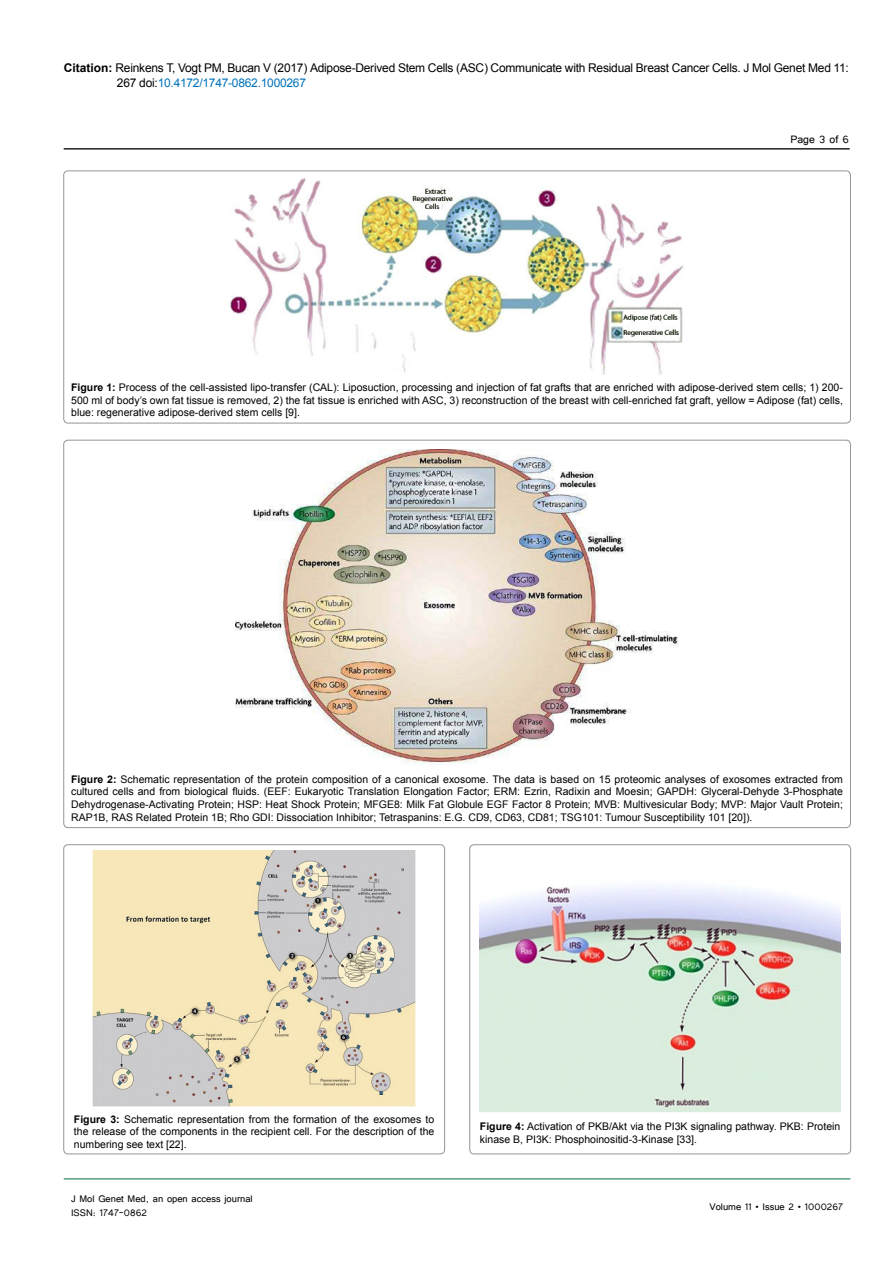
<style>
.page{position:relative;width:893px;height:1263px;background:#fff}
.page>*{position:absolute;margin:0;border:0;box-sizing:border-box;transform-origin:0 0}
.t1{font:13.5px "Tunga";color:#000}
.t2{font:12px/14.4px "Arial";letter-spacing:-.02em;color:#000}
.t3{font:12px/14.4px "Tunga";color:#000}
.t4{font:10.5px/12.6px "Arial";color:#000;text-align:justify}
.s1{font-weight:700}
.s2{color:#0072bc}
</style>
<div class="page">
<hr style="left:64px;top:148px;width:786px;height:2px;background:#221f20">
<hr style="left:64px;top:1179px;width:786px;height:1px;background:#006f3b">
<div style="left:64px;top:171px;width:786px;height:252px;border:1px solid #939598;border-radius:4px"></div>
<img style="left:230px;top:178px;width:454px;height:197px">
<img style="left:235px;top:449px;width:444px;height:315px">
<div style="left:64px;top:845px;width:381px;height:309px;border:1px solid #939598;border-radius:4px"></div>
<img style="left:93px;top:851px;width:323px;height:255px">
<div style="left:470px;top:845px;width:381px;height:309px;border:1px solid #939598;border-radius:4px"></div>
<img style="left:480px;top:885px;width:360px;height:227px">
<p class="t2" style="left:117px;top:61px;width:733px;text-indent:-53px"><span class="s1">Citation:</span> Reinkens T, Vogt PM, Bucan V (2017) Adipose-Derived Stem Cells (ASC) Communicate with Residual Breast Cancer Cells. J Mol Genet Med 11:<br>267 doi:<span class="s2">10.4172/1747-0862.1000267</span></p>
<p class="t1" style="left:790px;top:131px;width:60px">Page 3 of 6</p>
<p class="t4" style="left:71px;top:381px;width:773px"><span class="s1">Figure 1:</span> Process of the cell-assisted lipo-transfer (CAL): Liposuction, processing and injection of fat grafts that are enriched with adipose-derived stem cells; 1) 200- 500 ml of body’s own fat tissue is removed, 2) the fat tissue is enriched with ASC, 3) reconstruction of the breast with cell-enriched fat graft, yellow = Adipose (fat) cells, blue: regenerative adipose-derived stem cells [9].</p>
<p class="t4" style="left:71px;top:773px;width:773px"><span class="s1">Figure 2:</span> Schematic representation of the protein composition of a canonical exosome. The data is based on 15 proteomic analyses of exosomes extracted from cultured cells and from biological fluids. (EEF: Eukaryotic Translation Elongation Factor; ERM: Ezrin, Radixin and Moesin; GAPDH: Glyceral-Dehyde 3-Phosphate Dehydrogenase-Activating Protein; HSP: Heat Shock Protein; MFGE8: Milk Fat Globule EGF Factor 8 Protein; MVB: Multivesicular Body; MVP: Major Vault Protein; RAP1B, RAS Related Protein 1B; Rho GDI: Dissociation Inhibitor; Tetraspanins: E.G. CD9, CD63, CD81; TSG101: Tumour Susceptibility 101 [20]).</p>
<p class="t4" style="left:74px;top:1113px;width:362px"><span class="s1">Figure 3:</span> Schematic representation from the formation of the exosomes to the release of the components in the recipient cell. For the description of the numbering see text [22].</p>
<p class="t4" style="left:480px;top:1120px;width:362px"><span class="s1">Figure 4:</span> Activation of PKB/Akt via the PI3K signaling pathway. PKB: Protein kinase B, PI3K: Phosphoinositid-3-Kinase [33].</p>
<p class="t3" style="left:71px;top:1190px;width:183px">J Mol Genet Med, an open access journal<br>ISSN: 1747-0862</p>
<p class="t3" style="left:709px;top:1199px;width:135px">Volume 11 • Issue 2 • 1000267</p>
</div>
